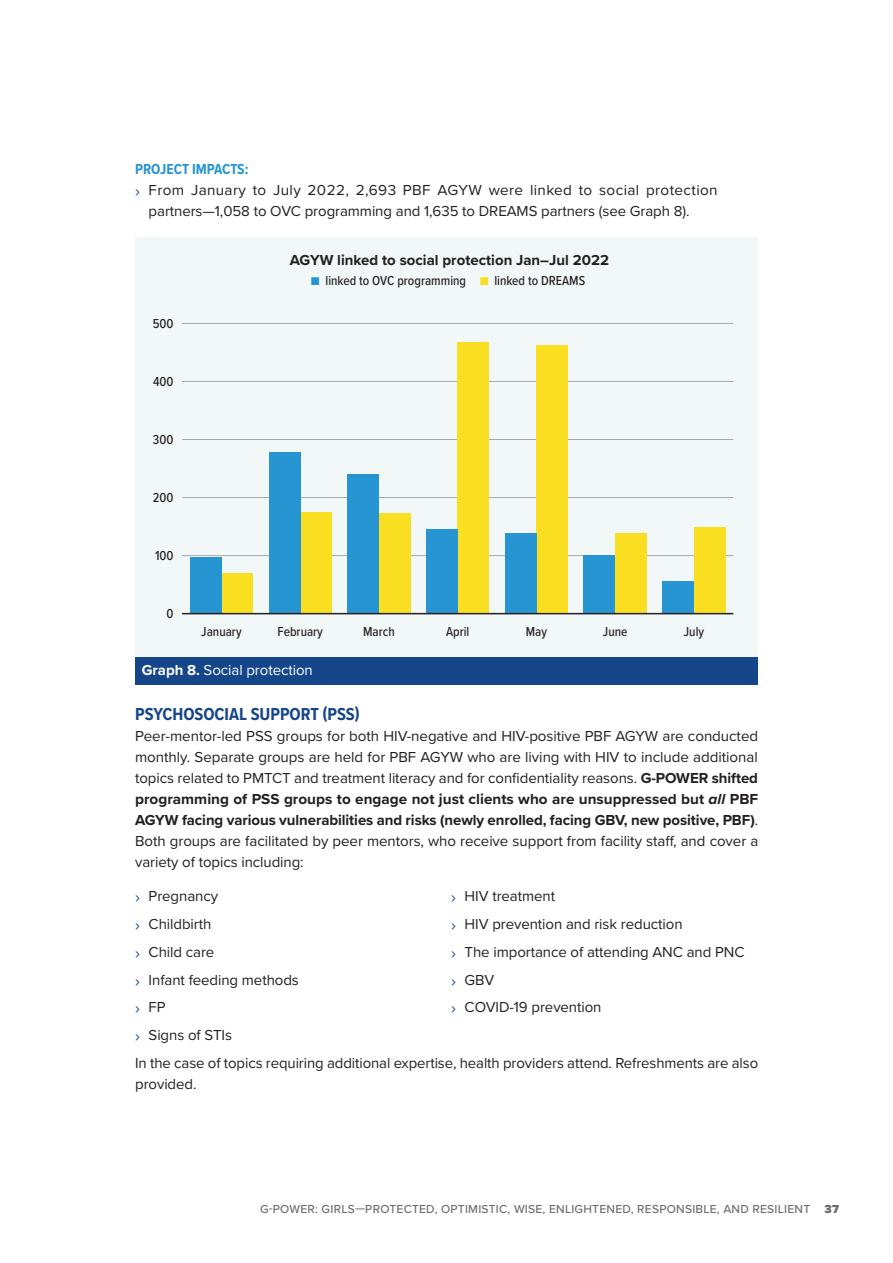
<style>
.page{position:relative;width:893px;height:1263px;background:#fff}
.page>*{position:absolute;margin:0;border:0;box-sizing:border-box;transform-origin:0 0}
.t1{font:700 18px "Proxima Nova Cond";letter-spacing:-.005em;color:#154689}
.t2{font:15px/27.8px "Proxima Nova";letter-spacing:-.005em;color:#231f20}
.t3{font:700 15px "Proxima Nova";color:#231f20}
.t4{font:15px "Proxima Nova";letter-spacing:-.005em;color:#fff}
.t5{font:700 15px "Proxima Nova Cond";letter-spacing:-.005em;color:#2695d1}
.t6{font:500 13.5px "Proxima Nova Cond";color:#231f20}
.t7{font:500 12px "Proxima Nova";letter-spacing:.02em;color:#6c6d70}
.s1{font-size:16.5px;color:#154689}
.s2{color:#2695d1}
.s3{color:#fade21}
.s4{font-weight:700}
.s5{font-weight:700;font-style:italic}
.s6{font-weight:900}
</style>
<div class="page">
<div style="left:135px;top:656px;width:623px;height:29px;background:#154689"></div>
<div style="left:136px;top:238px;width:622px;height:419px;background:#f2f7f8"></div>
<hr style="left:182px;top:555px;width:551px;height:1px;background:#a8a9ad">
<hr style="left:182px;top:497px;width:551px;height:1px;background:#a8a9ad">
<hr style="left:182px;top:439px;width:551px;height:1px;background:#a8a9ad">
<hr style="left:182px;top:381px;width:551px;height:1px;background:#a8a9ad">
<hr style="left:182px;top:323px;width:551px;height:1px;background:#a8a9ad">
<div style="left:221px;top:573px;width:32px;height:41px;background:#fade21"></div>
<div style="left:300px;top:512px;width:32px;height:102px;background:#fade21"></div>
<div style="left:379px;top:513px;width:31px;height:101px;background:#fade21"></div>
<div style="left:458px;top:343px;width:31px;height:271px;background:#fade21"></div>
<div style="left:536px;top:345px;width:32px;height:269px;background:#fade21"></div>
<div style="left:615px;top:533px;width:32px;height:81px;background:#fade21"></div>
<div style="left:694px;top:527px;width:31px;height:87px;background:#fade21"></div>
<div style="left:190px;top:557px;width:31px;height:57px;background:#2695d1"></div>
<div style="left:269px;top:452px;width:31px;height:162px;background:#2695d1"></div>
<div style="left:347px;top:474px;width:32px;height:140px;background:#2695d1"></div>
<div style="left:426px;top:529px;width:32px;height:85px;background:#2695d1"></div>
<div style="left:505px;top:533px;width:31px;height:81px;background:#2695d1"></div>
<div style="left:584px;top:555px;width:31px;height:59px;background:#2695d1"></div>
<div style="left:662px;top:581px;width:32px;height:33px;background:#2695d1"></div>
<hr style="left:182px;top:613px;width:551px;height:1px;background:#231f20">
<p class="t5" style="left:135px;top:158px;width:115px">PROJECT IMPACTS:</p>
<p class="t2" style="left:149px;top:179px;width:570px;line-height:21px;text-indent:-14px"><span class="s1">›</span> From January to July 2022, 2,693 PBF AGYW were linked to social protection partners—1,058 to OVC programming and 1,635 to DREAMS partners (see Graph 8).</p>
<p class="t6" style="left:153px;top:313px;width:22px">500</p>
<p class="t6" style="left:153px;top:371px;width:22px">400</p>
<p class="t6" style="left:153px;top:429px;width:22px">300</p>
<p class="t6" style="left:153px;top:487px;width:22px">200</p>
<p class="t6" style="left:155px;top:545px;width:20px">100</p>
<p class="t6" style="left:167px;top:604px;width:9px">0</p>
<p class="t3" style="left:290px;top:249px;width:321px">AGYW linked to social protection Jan–Jul 2022</p>
<p class="t6" style="left:311px;top:271px;width:276px"><span class="s2">■</span> linked to OVC programming <span class="s3">■</span> linked to DREAMS</p>
<p class="t6" style="left:201px;top:621px;width:42px">January</p>
<p class="t6" style="left:278px;top:621px;width:47px">February</p>
<p class="t6" style="left:363px;top:621px;width:33px">March</p>
<p class="t6" style="left:446px;top:621px;width:25px">April</p>
<p class="t6" style="left:526px;top:621px;width:23px">May</p>
<p class="t6" style="left:603px;top:621px;width:26px">June</p>
<p class="t6" style="left:684px;top:621px;width:22px">July</p>
<p class="t4" style="left:142px;top:658px;width:172px"><span class="s4">Graph 8.</span> Social protection</p>
<p class="t1" style="left:135px;top:700px;width:226px">PSYCHOSOCIAL SUPPORT (PSS)</p>
<p class="t2" style="left:135px;top:724px;width:625px;line-height:21px;text-align:justify">Peer-mentor-led PSS groups for both HIV-negative and HIV-positive PBF AGYW are conducted monthly. Separate groups are held for PBF AGYW who are living with HIV to include additional topics related to PMTCT and treatment literacy and for confidentiality reasons. <span class="s4">G-POWER shifted programming of PSS groups to engage not just clients who are unsuppressed but</span> <span class="s5">all</span> <span class="s4">PBF AGYW facing various vulnerabilities and risks (newly enrolled, facing GBV, new positive, PBF)</span>.<br>Both groups are facilitated by peer mentors, who receive support from facility staff, and cover a variety of topics including:</p>
<p class="t2" style="left:135px;top:882px;width:165px"><span class="s1">›</span> Pregnancy<br><span class="s1">›</span> Childbirth<br><span class="s1">›</span> Child care<br><span class="s1">›</span> Infant feeding methods <span class="s1">›</span> FP<br><span class="s1">›</span> Signs of STIs</p>
<p class="t2" style="left:451px;top:882px;width:295px"><span class="s1">›</span> HIV treatment<br><span class="s1">›</span> HIV prevention and risk reduction<br><span class="s1">›</span> The importance of attending ANC and PNC <span class="s1">›</span> GBV<br><span class="s1">›</span> COVID-19 prevention</p>
<p class="t2" style="left:135px;top:1051px;width:625px;line-height:21px">In the case of topics requiring additional expertise, health providers attend. Refreshments are also provided.</p>
<p class="t7" style="left:260px;top:1200px;width:580px">G-POWER: GIRLS—PROTECTED, OPTIMISTIC, WISE, ENLIGHTENED, RESPONSIBLE, AND RESILIENT <span class="s6">37</span></p>
</div>
